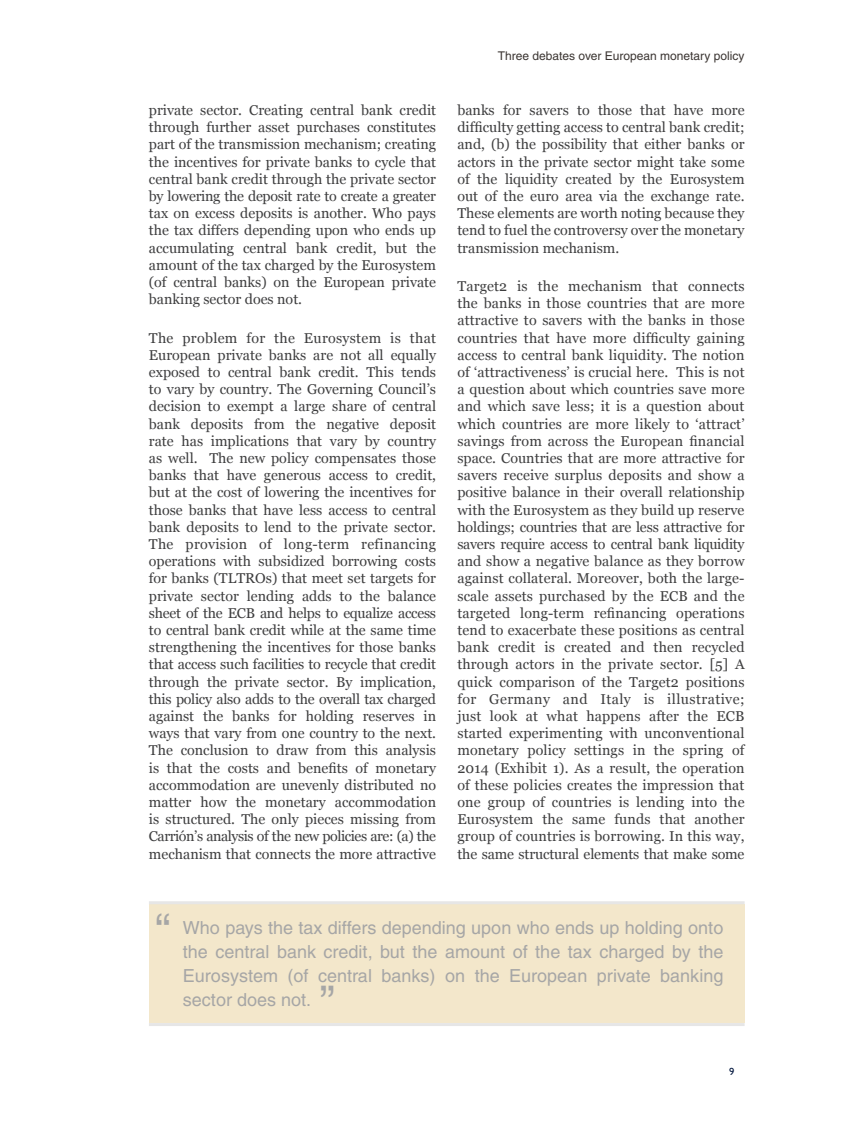
<style>
.page{position:relative;width:851px;height:1127px;background:#fff}
.page>*{position:absolute;margin:0;border:0;box-sizing:border-box;transform-origin:0 0}
._10_-_Texto_Grisete{font:45px "Helvetica";color:#a6a6a6}
._10_-_Texto_Grisete-2{font:18px/24px "Helvetica";color:#a6a6a6;text-align:justify}
._04_-_Texto_general{font:14.25px/17.2px "Georgia";color:#3e3e3f;text-align:justify}
.t1{font:12px "Helvetica";color:#3b3532}
.t2{font:500 10.5px "Gill Sans MT Std";color:#00163d}
</style>
<div class="page">
<div style="left:149px;top:904px;width:595px;height:119px;background:#f3e7cb"></div>
<hr style="left:149px;top:901px;width:595px;height:3px;background:#e6e6e6">
<hr style="left:149px;top:1023px;width:595px;height:3px;background:#e6e6e6">
<p class="_04_-_Texto_general" style="left:149px;top:102px;width:289px">private sector. Creating central bank credit through further asset purchases constitutes part of the transmission mechanism; creating the incentives for private banks to cycle that central bank credit through the private sector by lowering the deposit rate to create a greater tax on excess deposits is another. Who pays the tax differs depending upon who ends up accumulating central bank credit, but the amount of the tax charged by the Eurosystem (of central banks) on the European private banking sector does not.</p>
<p class="_04_-_Texto_general" style="left:149px;top:329px;width:289px">The problem for the Eurosystem is that European private banks are not all equally exposed to central bank credit. This tends to vary by country. The Governing Council’s decision to exempt a large share of central bank deposits from the negative deposit rate has implications that vary by country as well. The new policy compensates those banks that have generous access to credit, but at the cost of lowering the incentives for those banks that have less access to central bank deposits to lend to the private sector.<br>The provision of long-term refinancing operations with subsidized borrowing costs for banks (TLTROs) that meet set targets for private sector lending adds to the balance sheet of the ECB and helps to equalize access to central bank credit while at the same time strengthening the incentives for those banks that access such facilities to recycle that credit through the private sector. By implication, this policy also adds to the overall tax charged against the banks for holding reserves in ways that vary from one country to the next.<br>The conclusion to draw from this analysis is that the costs and benefits of monetary accommodation are unevenly distributed no matter how the monetary accommodation is structured. The only pieces missing from Carrión’s analysis of the new policies are: (a) the mechanism that connects the more attractive</p>
<p class="t1" style="left:497px;top:49px;width:248px">Three debates over European monetary policy</p>
<p class="_04_-_Texto_general" style="left:457px;top:102px;width:289px">banks for savers to those that have more difficulty getting access to central bank credit; and, (b) the possibility that either banks or actors in the private sector might take some of the liquidity created by the Eurosystem out of the euro area via the exchange rate.<br>These elements are worth noting because they tend to fuel the controversy over the monetary transmission mechanism.</p>
<p class="_04_-_Texto_general" style="left:457px;top:278px;width:289px">Target2 is the mechanism that connects the banks in those countries that are more attractive to savers with the banks in those countries that have more difficulty gaining access to central bank liquidity. The notion of ‘attractiveness’ is crucial here. This is not a question about which countries save more and which save less; it is a question about which countries are more likely to ‘attract’ savings from across the European financial space. Countries that are more attractive for savers receive surplus deposits and show a positive balance in their overall relationship with the Eurosystem as they build up reserve holdings; countries that are less attractive for savers require access to central bank liquidity and show a negative balance as they borrow against collateral. Moreover, both the large&shy;scale assets purchased by the ECB and the targeted long-term refinancing operations tend to exacerbate these positions as central bank credit is created and then recycled through actors in the private sector. [5] A quick comparison of the Target2 positions for Germany and Italy is illustrative; just look at what happens after the ECB started experimenting with unconventional monetary policy settings in the spring of 2014 (Exhibit 1). As a result, the operation of these policies creates the impression that one group of countries is lending into the Eurosystem the same funds that another group of countries is borrowing. In this way, the same structural elements that make some</p>
<p class="_10_-_Texto_Grisete" style="left:155px;top:904px;width:16px">“</p>
<p class="_10_-_Texto_Grisete-2" style="left:183px;top:915px;width:542px">Who pays the tax differs depending upon who ends up holding onto the central bank credit, but the amount of the tax charged by the Eurosystem (of central banks) on the European private banking sector does not.</p>
<p class="_10_-_Texto_Grisete" style="left:320px;top:976px;width:16px">”</p>
<p class="t2" style="left:729px;top:1065px;width:7px">9</p>
</div>
